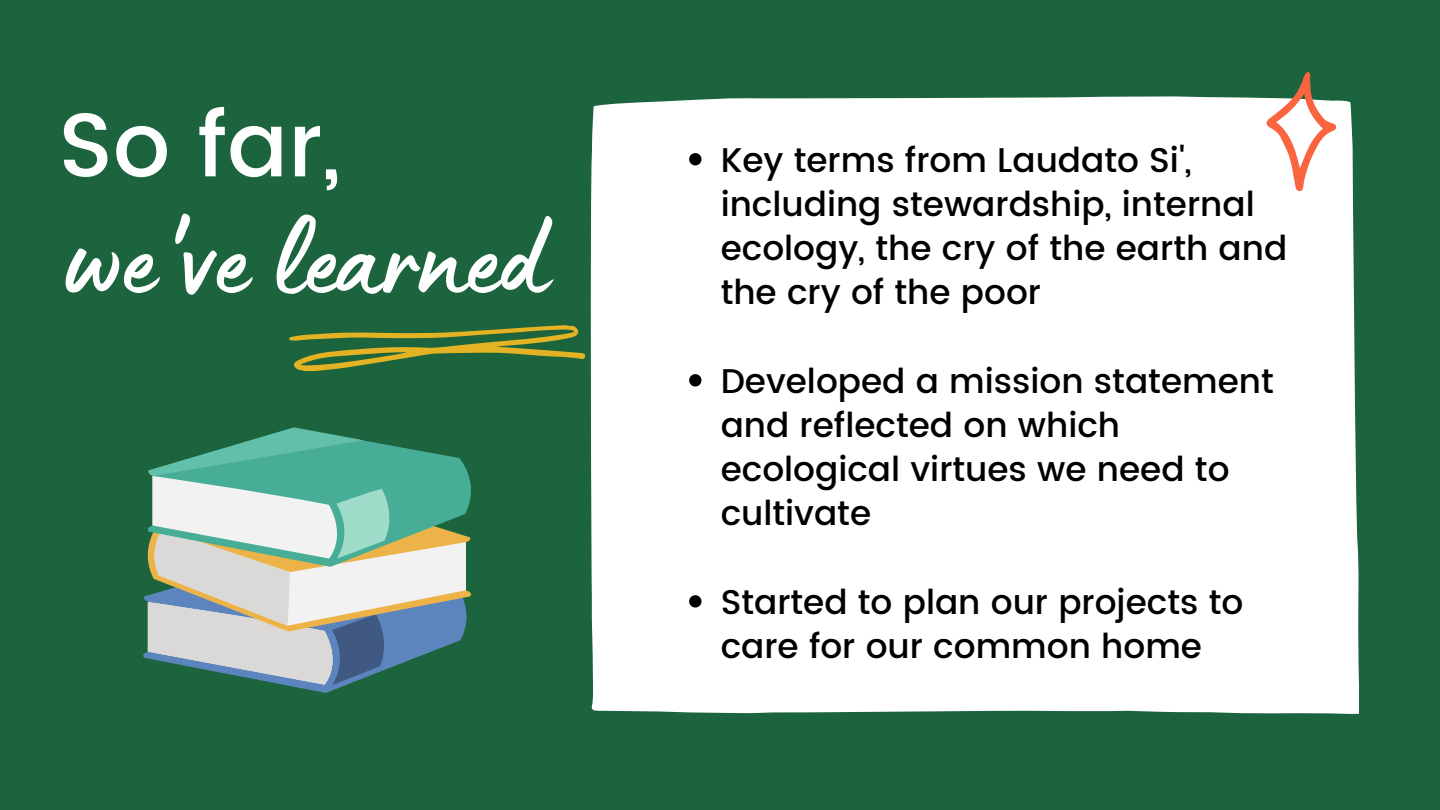
<style>
.page{position:relative;width:1440px;height:810px;background:#1b643d}
.page>*{position:absolute;margin:0;border:0;box-sizing:border-box;transform-origin:0 0}
.t1{font:117.7px "Lumios Marker";color:#fff}
.t2{font:500 90px "Poppins";color:#fff}
.t3{font:500 34.3px/44.2px "Poppins";color:#000}
</style>
<div class="page">
<div style="left:591px;top:96px;width:768px;height:618px;background:#fff"></div>
<svg style="left:289px;top:325px;width:297px;height:47px"></svg>
<svg style="left:1265px;top:71px;width:71px;height:120px"></svg>
<svg style="left:143px;top:428px;width:328px;height:265px"></svg>
<svg style="left:689px;top:153px;width:12px;height:12px"></svg>
<svg style="left:689px;top:374px;width:12px;height:12px"></svg>
<svg style="left:689px;top:595px;width:12px;height:13px"></svg>
<h2 class="t2" style="left:58px;top:93px;width:284px">So far,</h2>
<h1 class="t1" style="left:62px;top:220px;width:486px">we've learned</h1>
<p class="t3" style="left:721px;top:138px;width:568px">Key terms from Laudato Si', including stewardship, internal ecology, the cry of the earth and the cry of the poor</p>
<p class="t3" style="left:721px;top:359px;width:555px">Developed a mission statement and reflected on which ecological virtues we need to cultivate</p>
<p class="t3" style="left:721px;top:580px;width:524px">Started to plan our projects to care for our common home</p>
</div>
